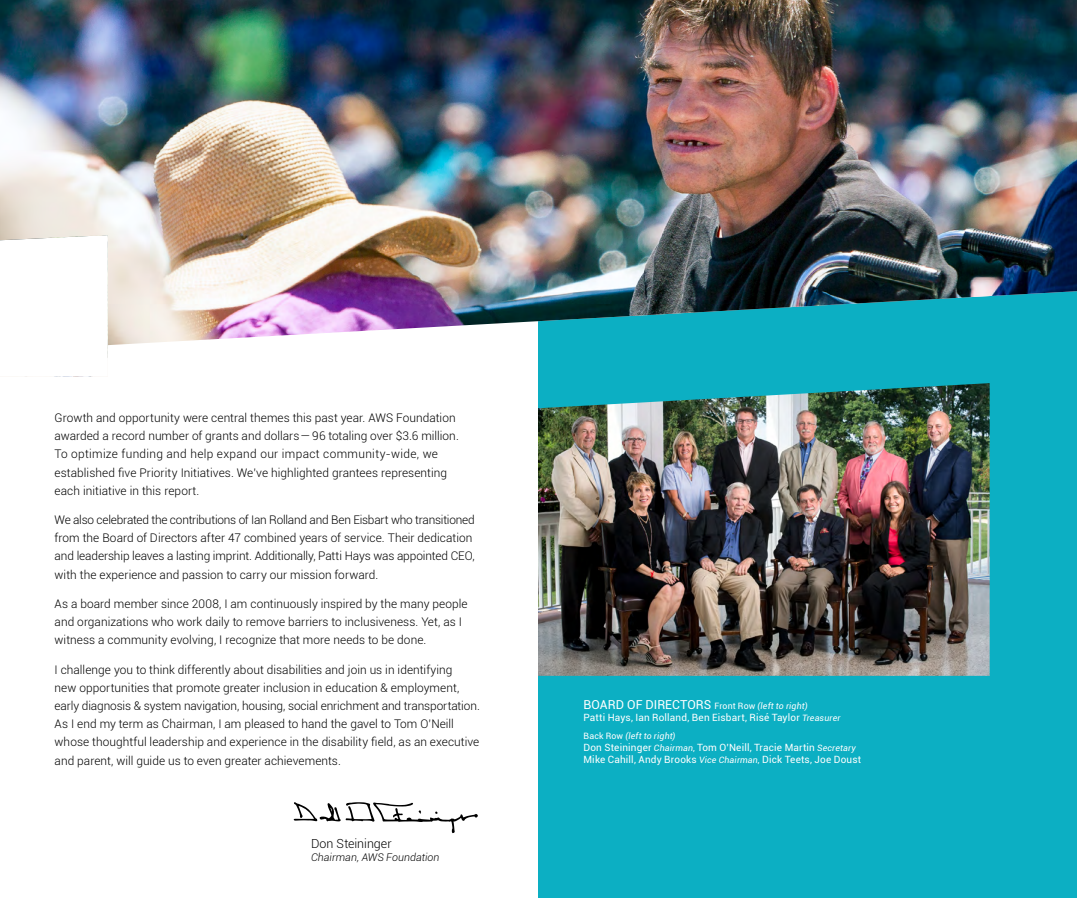
<style>
.page{position:relative;width:1077px;height:898px;background:#fff}
.page>*{position:absolute;margin:0;border:0;box-sizing:border-box;transform-origin:0 0}
.t1{font:300 12.5px "Roboto";color:#000}
.t2{font:12.38px "Roboto";letter-spacing:.005em;color:#fff}
.t3{font:300 11.88px/18.1px "Roboto";color:#000}
.t4{font:italic 300 10.62px "Roboto";letter-spacing:.005em;color:#000}
.t5{font:10px/12.2px "Roboto";letter-spacing:.015em;color:#fff}
.t6{font:italic 8.75px "Roboto";letter-spacing:.02em;color:#fff}
.s1{font-size:8.75px}
.s2{font-style:italic;font-size:8.75px}
.s3{font-style:normal}
</style>
<div class="page">
<div style="left:538px;top:0;width:539px;height:898px;background:#0cafc3"></div>
<img style="left:538px;top:383px;width:451px;height:293px">
<img style="left:0;top:0;width:1077px;height:346px">
<svg style="left:0;top:235px;width:108px;height:123px"></svg>
<svg style="left:294px;top:802px;width:184px;height:31px"></svg>
<p class="t3" style="left:55px;top:408px;width:406px">Growth and opportunity were central themes this past year. AWS Foundation awarded a record number of grants and dollars— 96 totaling over $3.6 million.<br>To optimize funding and help expand our impact community-wide, we</p>
<p class="t3" style="left:55px;top:463px;width:394px">established five Priority Initiatives. We’ve highlighted grantees representing</p>
<p class="t3" style="left:55px;top:481px;width:146px">each initiative in this report.</p>
<p class="t3" style="left:55px;top:510px;width:422px">We also celebrated the contributions of Ian Rolland and Ben Eisbart who transitioned from the Board of Directors after 47 combined years of service. Their dedication and leadership leaves a lasting imprint. Additionally, Patti Hays was appointed CEO,</p>
<p class="t3" style="left:55px;top:565px;width:325px">with the experience and passion to carry our mission forward.</p>
<p class="t3" style="left:55px;top:594px;width:415px">As a board member since 2008, I am continuously inspired by the many people and organizations who work daily to remove barriers to inclusiveness. Yet, as I witness a community evolving, I recognize that more needs to be done.</p>
<p class="t3" style="left:55px;top:660px;width:399px">I challenge you to think differently about disabilities and join us in identifying</p>
<p class="t3" style="left:55px;top:678px;width:427px">new opportunities that promote greater inclusion in education &amp; employment, early diagnosis &amp; system navigation, housing, social enrichment and transportation.</p>
<p class="t3" style="left:55px;top:714px;width:426px">As I end my term as Chairman, I am pleased to hand the gavel to Tom O’Neill whose thoughtful leadership and experience in the disability field, as an executive</p>
<p class="t3" style="left:55px;top:750px;width:288px">and parent, will guide us to even greater achievements.</p>
<p class="t1" style="left:311px;top:834px;width:82px">Don Steininger</p>
<p class="t4" style="left:311px;top:849px;width:130px">Chairman, AWS Foundation</p>
<p class="t2" style="left:583px;top:696px;width:226px">BOARD OF DIRECTORS <span class="s1">Front Row</span> <span class="s2">(left to right)</span></p>
<p class="t5" style="left:583px;top:711px;width:259px">Patti Hays, Ian Rolland, Ben Eisbart, Risé Taylor <span class="s2">Treasurer</span></p>
<p class="t6" style="left:583px;top:729px;width:93px"><span class="s3">Back Row</span> (left to right)</p>
<p class="t5" style="left:583px;top:740px;width:279px">Don Steininger <span class="s2">Chairman</span><span class="s1">,</span> Tom O’Neill, Tracie Martin <span class="s2">Secretary<br></span>Mike Cahill, Andy Brooks <span class="s2">Vice Chairman</span><span class="s1">,</span> Dick Teets, Joe Doust</p>
</div>
